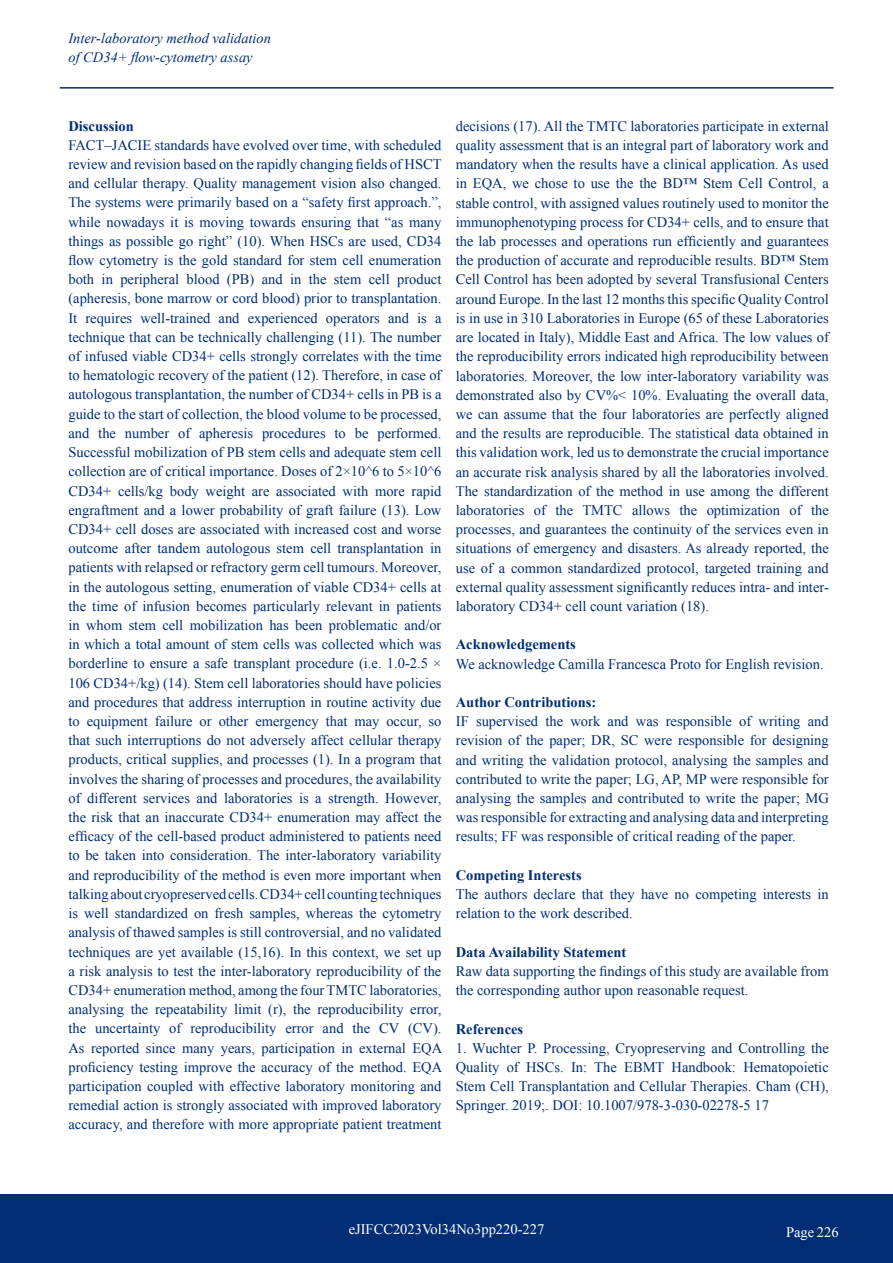
<style>
.page{position:relative;width:893px;height:1263px;background:#fff}
.page>*{position:absolute;margin:0;border:0;box-sizing:border-box;transform-origin:0 0}
.t1{font:14.55px/19.2px "Times New Roman";color:#012d74;text-align:justify}
.t2{font:700 14.55px "Times New Roman";color:#012d74}
.t3{font:14.55px "Times New Roman";color:#fff}
.t4{font:italic 14.4px/19.5px "Times New Roman";color:#012d74}
</style>
<div class="page">
<div style="left:0;top:1195px;width:893px;height:68px;background:#012d74"></div>
<hr style="left:60px;top:87px;width:774px;height:2px;background:#012d74">
<p class="t4" style="left:68px;top:28px;width:204px">Inter-laboratory method validation of CD34+ flow-cytometry assay</p>
<p class="t2" style="left:68px;top:116px;width:67px">Discussion</p>
<p class="t1" style="left:68px;top:135px;width:375px">FACT–JACIE standards have evolved over time, with scheduled review and revision based on the rapidly changing fields of HSCT and cellular therapy. Quality management vision also changed.<br>The systems were primarily based on a “safety first approach.”, while nowadays it is moving towards ensuring that “as many things as possible go right” (10). When HSCs are used, CD34 flow cytometry is the gold standard for stem cell enumeration both in peripheral blood (PB) and in the stem cell product (apheresis, bone marrow or cord blood) prior to transplantation.<br>It requires well-trained and experienced operators and is a technique that can be technically challenging (11). The number of infused viable CD34+ cells strongly correlates with the time to hematologic recovery of the patient (12). Therefore, in case of autologous transplantation, the number of CD34+ cells in PB is a guide to the start of collection, the blood volume to be processed, and the number of apheresis procedures to be performed.<br>Successful mobilization of PB stem cells and adequate stem cell collection are of critical importance. Doses of 2×10^6 to 5×10^6<br>CD34+ cells/kg body weight are associated with more rapid engraftment and a lower probability of graft failure (13). Low CD34+ cell doses are associated with increased cost and worse outcome after tandem autologous stem cell transplantation in patients with relapsed or refractory germ cell tumours. Moreover, in the autologous setting, enumeration of viable CD34+ cells at the time of infusion becomes particularly relevant in patients in whom stem cell mobilization has been problematic and/or in which a total amount of stem cells was collected which was borderline to ensure a safe transplant procedure (i.e. 1.0-2.5 × 106 CD34+/kg) (14). Stem cell laboratories should have policies and procedures that address interruption in routine activity due to equipment failure or other emergency that may occur, so that such interruptions do not adversely affect cellular therapy products, critical supplies, and processes (1). In a program that involves the sharing of processes and procedures, the availability of different services and laboratories is a strength. However, the risk that an inaccurate CD34+ enumeration may affect the efficacy of the cell-based product administered to patients need to be taken into consideration. The inter-laboratory variability and reproducibility of the method is even more important when talking about cryopreserved cells. CD34+ cell counting techniques is well standardized on fresh samples, whereas the cytometry analysis of thawed samples is still controversial, and no validated techniques are yet available (15,16). In this context, we set up a risk analysis to test the inter-laboratory reproducibility of the CD34+ enumeration method, among the four TMTC laboratories, analysing the repeatability limit (r), the reproducibility error, the uncertainty of reproducibility error and the CV (CV).<br>As reported since many years, participation in external EQA proficiency testing improve the accuracy of the method. EQA participation coupled with effective laboratory monitoring and remedial action is strongly associated with improved laboratory accuracy, and therefore with more appropriate patient treatment</p>
<p class="t1" style="left:456px;top:116px;width:375px">decisions (17). All the TMTC laboratories participate in external quality assessment that is an integral part of laboratory work and mandatory when the results have a clinical application. As used in EQA, we chose to use the the BD™ Stem Cell Control, a stable control, with assigned values routinely used to monitor the immunophenotyping process for CD34+ cells, and to ensure that the lab processes and operations run efficiently and guarantees the production of accurate and reproducible results. BD™ Stem Cell Control has been adopted by several Transfusional Centers around Europe. In the last 12 months this specific Quality Control is in use in 310 Laboratories in Europe (65 of these Laboratories are located in Italy), Middle East and Africa. The low values of the reproducibility errors indicated high reproducibility between laboratories. Moreover, the low inter-laboratory variability was demonstrated also by CV%&lt; 10%. Evaluating the overall data, we can assume that the four laboratories are perfectly aligned and the results are reproducible. The statistical data obtained in this validation work, led us to demonstrate the crucial importance an accurate risk analysis shared by all the laboratories involved.<br>The standardization of the method in use among the different laboratories of the TMTC allows the optimization of the processes, and guarantees the continuity of the services even in situations of emergency and disasters. As already reported, the use of a common standardized protocol, targeted training and external quality assessment significantly reduces intra- and inter&shy;laboratory CD34+ cell count variation (18).</p>
<p class="t2" style="left:456px;top:634px;width:122px">Acknowledgements</p>
<p class="t1" style="left:456px;top:654px;width:369px">We acknowledge Camilla Francesca Proto for English revision.</p>
<p class="t2" style="left:456px;top:692px;width:142px">Author Contributions:</p>
<p class="t1" style="left:456px;top:711px;width:374px">IF supervised the work and was responsible of writing and revision of the paper; DR, SC were responsible for designing and writing the validation protocol, analysing the samples and contributed to write the paper; LG, AP, MP were responsible for analysing the samples and contributed to write the paper; MG was responsible for extracting and analysing data and interpreting results; FF was responsible of critical reading of the paper.</p>
<p class="t2" style="left:456px;top:865px;width:127px">Competing Interests</p>
<p class="t1" style="left:456px;top:884px;width:374px">The authors declare that they have no competing interests in relation to the work described.</p>
<p class="t2" style="left:456px;top:942px;width:172px">Data Availability Statement</p>
<p class="t1" style="left:456px;top:961px;width:374px">Raw data supporting the findings of this study are available from the corresponding author upon reasonable request.</p>
<p class="t2" style="left:456px;top:1018px;width:69px">References</p>
<p class="t1" style="left:456px;top:1038px;width:374px">1. Wuchter P. Processing, Cryopreserving and Controlling the Quality of HSCs. In: The EBMT Handbook: Hematopoietic Stem Cell Transplantation and Cellular Therapies. Cham (CH), Springer. 2019;. DOI: 10.1007/978-3-030-02278-5 17</p>
<p class="t3" style="left:349px;top:1219px;width:197px">eJIFCC2023Vol34No3pp220-227</p>
<p class="t3" style="left:786px;top:1223px;width:54px">Page 226</p>
</div>
